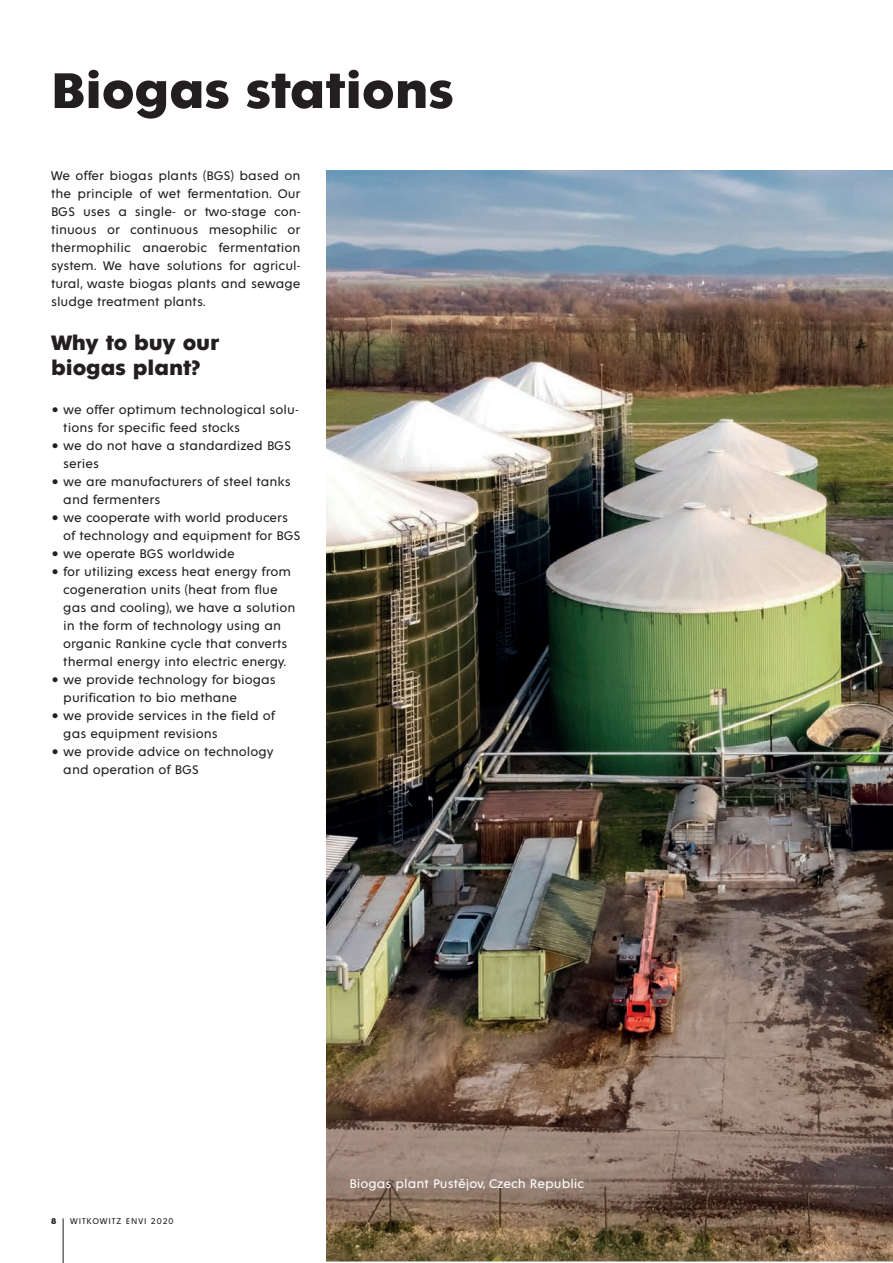
<style>
.page{position:relative;width:893px;height:1263px;background:#fff}
.page>*{position:absolute;margin:0;border:0;box-sizing:border-box;transform-origin:0 0}
.t1{font:700 54px "Fenomen Sans";color:#231f20}
.t2{font:700 22.5px/25.5px "Fenomen Sans";color:#231f20}
.t3{font:13.5px/18px "Fenomen Sans";color:#231f20}
.t4{font:13.5px "Fenomen Sans";color:#fff}
.t5{font:9px "Fenomen Sans";letter-spacing:.1em;color:#231f20}
.t6{font:700 9px "Fenomen Sans";color:#231f20}
.s1{font-size:30px}
</style>
<div class="page">
<img style="left:62px;top:170px;width:831px;height:1093px">
<hr style="left:63px;top:1218px;width:1px;height:45px;background:#231f20">
<h1 class="t1" style="left:51px;top:62px;width:404px">Biogas stations</h1>
<p class="t3" style="left:51px;top:167px;width:251px;text-align:justify">We offer biogas plants (BGS) based on the principle of wet fermentation. Our BGS uses a single- or two-stage con&shy;tinuous or continuous mesophilic or thermophilic anaerobic fermentation system. We have solutions for agricul&shy;tural, waste biogas plants and sewage sludge treatment plants.</p>
<h2 class="t2" style="left:51px;top:330px;width:170px">Why to buy our biogas plant?</h2>
<p class="t3" style="left:63px;top:401px;width:237px;text-indent:-12px"><span class="s1">•</span> we offer optimum technological solu&shy;tions for specific feed stocks</p>
<p class="t3" style="left:63px;top:437px;width:229px;text-indent:-12px"><span class="s1">•</span> we do not have a standardized BGS series</p>
<p class="t3" style="left:63px;top:473px;width:229px;text-indent:-12px"><span class="s1">•</span> we are manufacturers of steel tanks and fermenters</p>
<p class="t3" style="left:63px;top:509px;width:239px;text-indent:-12px"><span class="s1">•</span> we cooperate with world producers of technology and equipment for BGS</p>
<p class="t3" style="left:51px;top:545px;width:185px"><span class="s1">•</span> we operate BGS worldwide</p>
<p class="t3" style="left:63px;top:563px;width:234px;text-indent:-12px"><span class="s1">•</span> for utilizing excess heat energy from cogeneration units (heat from flue gas and cooling), we have a solution in the form of technology using an organic Rankine cycle that converts thermal energy into electric energy.</p>
<p class="t3" style="left:63px;top:671px;width:214px;text-indent:-12px"><span class="s1">•</span> we provide technology for biogas purification to bio methane</p>
<p class="t3" style="left:63px;top:707px;width:213px;text-indent:-12px"><span class="s1">•</span> we provide services in the field of gas equipment revisions</p>
<p class="t3" style="left:63px;top:743px;width:212px;text-indent:-12px"><span class="s1">•</span> we provide advice on technology and operation of BGS</p>
<p class="t6" style="left:51px;top:1216px;width:7px">8</p>
<p class="t5" style="left:70px;top:1216px;width:105px">WITKOWITZ ENVI 2020</p>
<p class="t4" style="left:349px;top:1177px;width:236px">Biogas plant Pustějov, Czech Republic</p>
</div>
